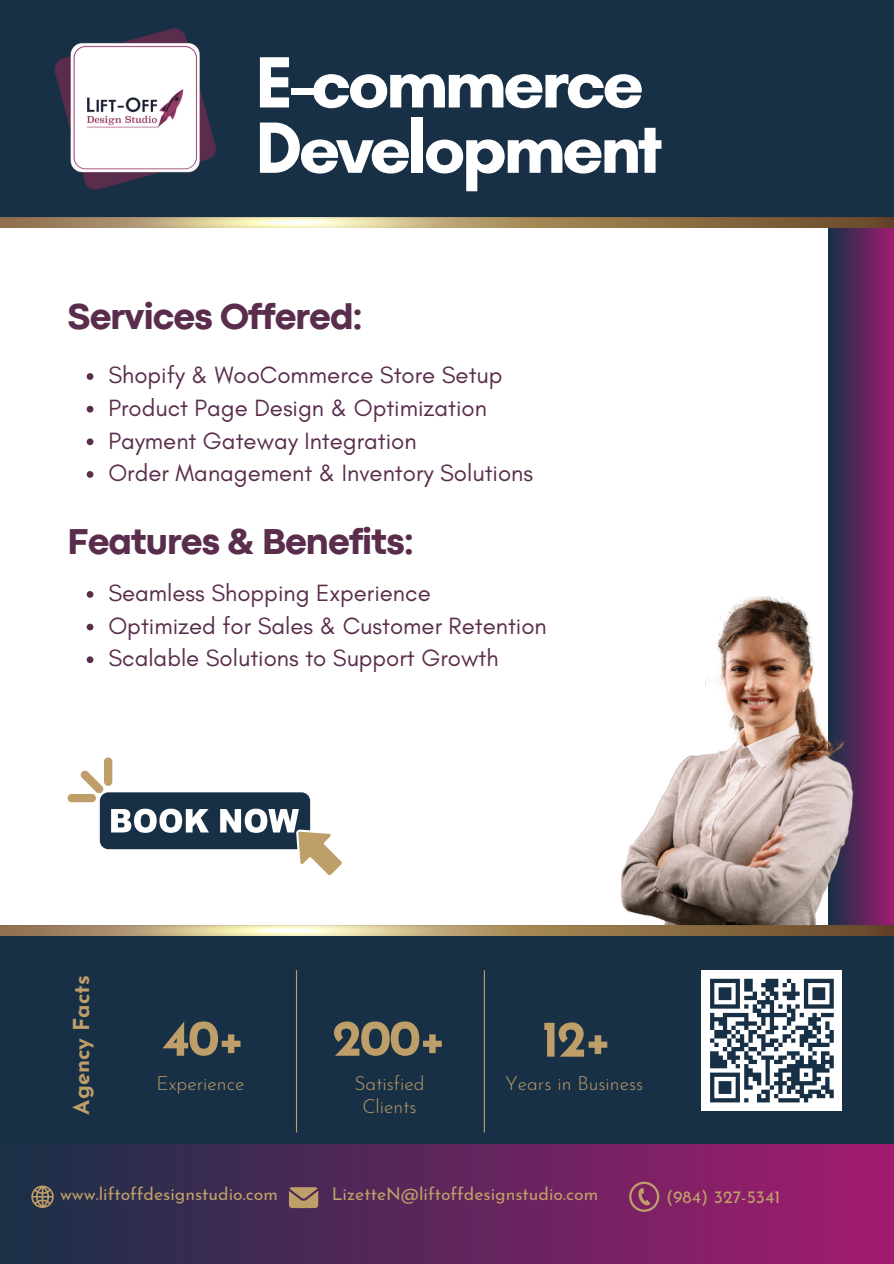
<style>
.page{position:relative;width:894px;height:1264px;background:#fff}
.page>*{position:absolute;margin:0;border:0;box-sizing:border-box;transform-origin:0 0}
.t1{font:700 73.8px/65.2px "Glacial Indifference";letter-spacing:-.055em;color:#fff}
.t2{font:700 51.15px "Josefin Sans";letter-spacing:-.05em;color:#be9e69}
.t3{font:800 37.5px "Codec Pro";letter-spacing:-.025em;color:#5a2d4d}
.t4{font:24px "Glacial Indifference";color:#5a2d4d}
.t5{font:700 21.9px "Josefin Sans";color:#be9e69}
.t6{font:300 19.2px "Josefin Sans";color:#be9e69}
.t7{font:17.55px "Josefin Sans";color:#be9e69}
</style>
<div class="page">
<div style="left:828px;top:0;width:65px;height:1089px;background:linear-gradient(to right,#163046,#a01c6f)"></div>
<div style="left:0;top:0;width:893px;height:223px;background:#183046"></div>
<img style="left:54px;top:28px;width:162px;height:162px">
<div style="left:0;top:1144px;width:893px;height:119px;background:linear-gradient(to right,#193046,#a41b71)"></div>
<svg style="left:31px;top:1185px;width:23px;height:22px"></svg>
<svg style="left:629px;top:1181px;width:30px;height:30px"></svg>
<svg style="left:289px;top:1187px;width:29px;height:20px"></svg>
<div style="left:0;top:925px;width:893px;height:218px;background:#183046"></div>
<hr style="left:296px;top:970px;width:1px;height:162px;background:#be9e69">
<hr style="left:483px;top:970px;width:2px;height:162px;background:#be9e69">
<div style="left:701px;top:970px;width:141px;height:140px;background:#fff"></div>
<svg style="left:710px;top:978px;width:124px;height:125px"></svg>
<img style="left:0;top:218px;width:893px;height:10px">
<svg style="left:68px;top:757px;width:274px;height:118px"></svg>
<img style="left:621px;top:596px;width:272px;height:329px">
<svg style="left:87px;top:591px;width:6px;height:7px"></svg>
<svg style="left:87px;top:623px;width:6px;height:7px"></svg>
<svg style="left:87px;top:656px;width:6px;height:7px"></svg>
<svg style="left:87px;top:373px;width:6px;height:7px"></svg>
<svg style="left:87px;top:406px;width:6px;height:6px"></svg>
<svg style="left:87px;top:438px;width:6px;height:7px"></svg>
<svg style="left:87px;top:471px;width:6px;height:7px"></svg>
<img style="left:0;top:925px;width:893px;height:10px">
<p class="t1" style="left:255px;top:49px;width:409px">E-commerce<br>Development</p>
<h3 class="t3" style="left:68px;top:303px;width:297px">Services Offered:</h3>
<p class="t4" style="left:108px;top:360px;width:395px">Shopify &amp; WooCommerce Store Setup</p>
<p class="t4" style="left:108px;top:393px;width:380px">Product Page Design &amp; Optimization</p>
<p class="t4" style="left:108px;top:426px;width:310px">Payment Gateway Integration</p>
<p class="t4" style="left:108px;top:458px;width:426px">Order Management &amp; Inventory Solutions</p>
<h1 class="t3" style="left:68px;top:528px;width:348px">Features &amp; Benefits:</h1>
<p class="t4" style="left:108px;top:578px;width:324px">Seamless Shopping Experience</p>
<h3 class="t4" style="left:108px;top:611px;width:440px">Optimized for Sales &amp; Customer Retention</h3>
<p class="t4" style="left:108px;top:643px;width:391px">Scalable Solutions to Support Growth</p>
<h2 class="t5" style="left:73px;top:1114px;width:141px;rotate:-90deg">Agency Facts</h2>
<p class="t2" style="left:162px;top:1017px;width:85px">40+</p>
<p class="t6" style="left:157px;top:1075px;width:89px">Experience</p>
<h4 class="t6" style="left:354px;top:1075px;width:72px">Satisfied</h4>
<p class="t6" style="left:362px;top:1098px;width:56px">Clients</p>
<p class="t2" style="left:332px;top:1017px;width:116px">200+</p>
<h2 class="t2" style="left:541px;top:1018px;width:72px">12+</h2>
<h2 class="t6" style="left:505px;top:1075px;width:139px">Years in Business</h2>
<p class="t7" style="left:60px;top:1186px;width:219px">www.liftoffdesignstudio.com</p>
<p class="t7" style="left:331px;top:1186px;width:268px">LizetteN@liftoffdesignstudio.com</p>
<p class="t7" style="left:665px;top:1189px;width:116px">(984) 327-5341</p>
</div>
